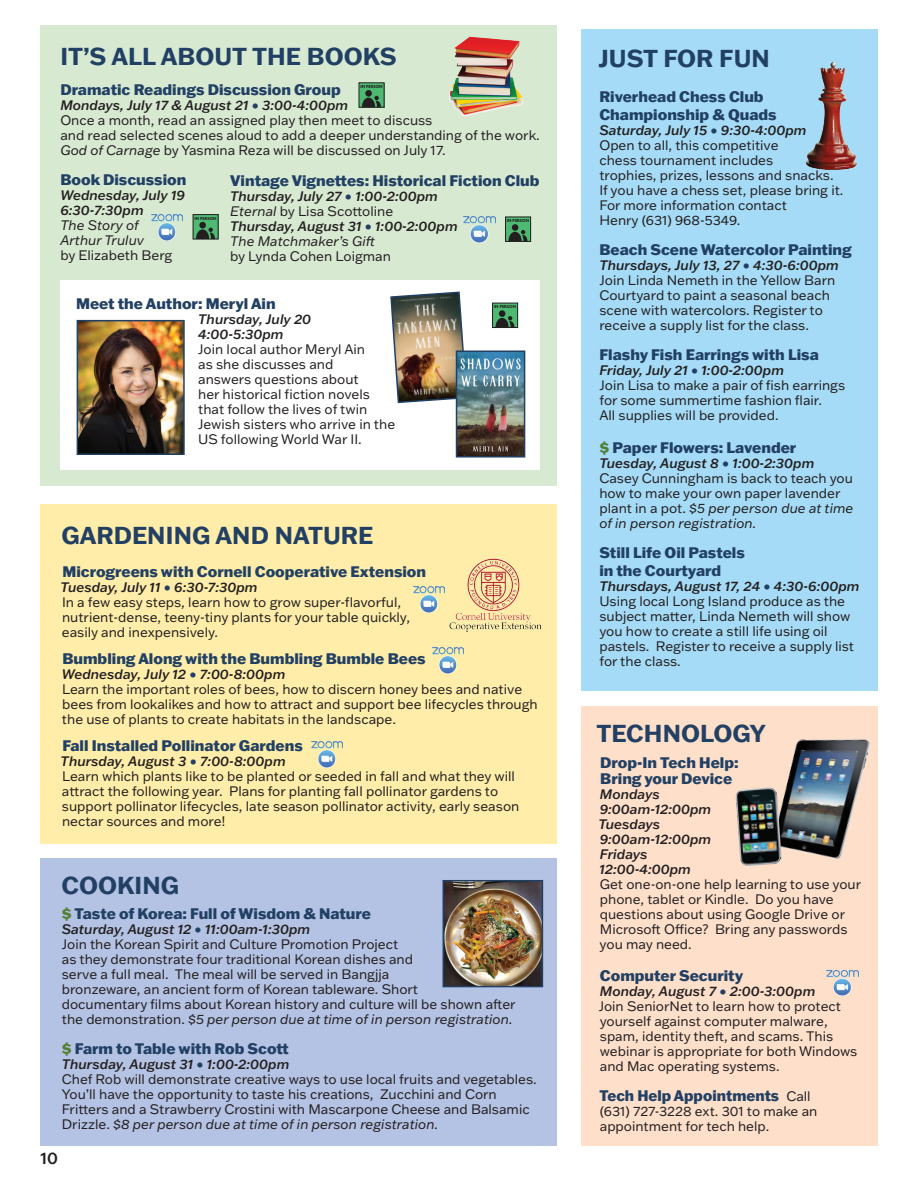
<style>
.page{position:relative;width:918px;height:1188px;background:#fff}
.page>*{position:absolute;margin:0;border:0;box-sizing:border-box;transform-origin:0 0}
.t1{font:700 24px "Franklin Gothic ATF";color:#214063}
.t2{font:500 16.5px "Franklin Gothic ATF";color:#231f20}
.t3{font:800 15px/18px "Franklin Gothic ATF";color:#214063}
.t4{font:13.5px/15px "Franklin Gothic ATF";color:#231f20}
.t5{font:italic 500 13.5px/15px "Franklin Gothic ATF";color:#231f20}
.t6{font:italic 13.5px/15px "Franklin Gothic ATF";color:#231f20}
.t7{font:700 4.65px "Agenda";color:#231f20}
.s1{font-weight:500;font-style:italic}
.s2{font-weight:500;font-style:italic;color:#214063}
.s3{font-style:italic}
.s4{color:#214063}
.s5{font-weight:400}
.s6{font-weight:400;font-style:normal}
.s7{color:#538035}
.s8{font-weight:400;font-size:13.5px;color:#231f20}
</style>
<div class="page">
<div style="left:40px;top:26px;width:517px;height:460px;background:#d8e9d2"></div>
<div style="left:60px;top:280px;width:480px;height:190px;background:#fff"></div>
<img style="left:80px;top:323px;width:102px;height:129px">
<div style="left:77px;top:320px;width:108px;height:135px;border:2px solid #214063"></div>
<img style="left:390px;top:291px;width:78px;height:113px">
<img style="left:459px;top:354px;width:63px;height:101px">
<div style="left:456px;top:351px;width:69px;height:107px;border:2px solid #214063"></div>
<img style="left:152px;top:214px;width:31px;height:26px">
<img style="left:464px;top:216px;width:31px;height:27px">
<div style="left:193px;top:215px;width:25px;height:24px;background:#4eba71"></div>
<div style="left:193px;top:214px;width:25px;height:25px;border:1px solid #231f20"></div>
<svg style="left:196px;top:222px;width:19px;height:17px"></svg>
<div style="left:506px;top:217px;width:25px;height:24px;background:#4eba71"></div>
<div style="left:505px;top:217px;width:26px;height:25px;border:1px solid #231f20"></div>
<svg style="left:509px;top:224px;width:18px;height:17px"></svg>
<div style="left:359px;top:83px;width:25px;height:24px;background:#4eba71"></div>
<div style="left:359px;top:82px;width:25px;height:26px;border:1px solid #231f20"></div>
<svg style="left:362px;top:90px;width:19px;height:17px"></svg>
<div style="left:493px;top:303px;width:25px;height:25px;background:#4eba71"></div>
<div style="left:492px;top:303px;width:26px;height:25px;border:1px solid #231f20"></div>
<svg style="left:496px;top:310px;width:19px;height:18px"></svg>
<div style="left:40px;top:504px;width:517px;height:339px;background:#ffeda9"></div>
<div style="left:40px;top:859px;width:517px;height:287px;background:#b4c2e3"></div>
<div style="left:581px;top:29px;width:297px;height:661px;background:#a5dbf6"></div>
<img style="left:449px;top:36px;width:74px;height:80px">
<img style="left:446px;top:883px;width:94px;height:101px">
<div style="left:443px;top:880px;width:100px;height:107px;border:2px solid #214063"></div>
<img style="left:449px;top:558px;width:93px;height:74px">
<div style="left:581px;top:707px;width:297px;height:439px;background:#fddfca"></div>
<img style="left:765px;top:739px;width:105px;height:120px">
<img style="left:735px;top:788px;width:47px;height:78px">
<img style="left:806px;top:62px;width:51px;height:108px">
<img style="left:827px;top:970px;width:31px;height:26px">
<img style="left:413px;top:586px;width:31px;height:27px">
<img style="left:433px;top:647px;width:31px;height:27px">
<img style="left:311px;top:741px;width:31px;height:27px">
<h1 class="t1" style="left:60px;top:40px;width:338px">IT’S ALL ABOUT THE BOOKS</h1>
<p class="t3" style="left:60px;top:80px;width:282px">Dramatic Readings Discussion Group</p>
<p class="t4" style="left:60px;top:97px;width:481px"><span class="s1">Mondays, July 17 &amp; August 21</span> <span class="s2">•</span> <span class="s1">3:00-4:00pm<br></span>Once a month, read an assigned play then meet to discuss<br>and read selected scenes aloud to add a deeper understanding of the work.<br><span class="s3">God of Carnage</span> by Yasmina Reza will be discussed on July 17.</p>
<p class="t3" style="left:60px;top:170px;width:128px">Book Discussion</p>
<p class="t5" style="left:60px;top:187px;width:126px">Wednesday, July 19<br>6:30-7:30pm</p>
<p class="t6" style="left:60px;top:217px;width:85px">The Story of<br>Arthur Truluv</p>
<p class="t4" style="left:60px;top:247px;width:114px">by Elizabeth Berg</p>
<p class="t7" style="left:360px;top:84px;width:24px">IN PERSON</p>
<p class="t3" style="left:230px;top:171px;width:311px">Vintage Vignettes: Historical Fiction Club</p>
<p class="t5" style="left:230px;top:188px;width:229px">Thursday, July 27 <span class="s4">•</span> 1:00-2:00pm<br><span class="s5">Eternal</span> <span class="s6">by Lisa Scottoline<br></span>Thursday, August 31 <span class="s4">•</span> 1:00-2:00pm<br><span class="s5">The Matchmaker’s Gift</span></p>
<p class="t4" style="left:230px;top:248px;width:162px">by Lynda Cohen Loigman</p>
<p class="t7" style="left:195px;top:216px;width:24px">IN PERSON</p>
<p class="t7" style="left:507px;top:218px;width:24px">IN PERSON</p>
<p class="t3" style="left:76px;top:294px;width:201px">Meet the Author: Meryl Ain</p>
<p class="t5" style="left:198px;top:311px;width:115px">Thursday, July 20<br>4:00-5:30pm</p>
<p class="t4" style="left:198px;top:341px;width:199px">Join local author Meryl Ain<br>as she discusses and<br>answers questions about<br>her historical fiction novels that follow the lives of twin<br>Jewish sisters who arrive in the<br>US following World War II.</p>
<p class="t7" style="left:494px;top:304px;width:24px">IN PERSON</p>
<h1 class="t1" style="left:61px;top:520px;width:314px">GARDENING AND NATURE</h1>
<p class="t3" style="left:62px;top:562px;width:365px">Microgreens with Cornell Cooperative Extension</p>
<p class="t4" style="left:61px;top:579px;width:351px"><span class="s1">Tuesday, July 11</span> <span class="s2">•</span> <span class="s1">6:30-7:30pm<br></span>In a few easy steps, learn how to grow super-flavorful, nutrient-dense, teeny-tiny plants for your table quickly, easily and inexpensively.</p>
<p class="t3" style="left:62px;top:649px;width:365px">Bumbling Along with the Bumbling Bumble Bees</p>
<p class="t4" style="left:62px;top:666px;width:478px"><span class="s1">Wednesday, July 12</span> <span class="s2">•</span> <span class="s1">7:00-8:00pm<br></span>Learn the important roles of bees, how to discern honey bees and native bees from lookalikes and how to attract and support bee lifecycles through the use of plants to create habitats in the landscape.</p>
<p class="t3" style="left:62px;top:736px;width:242px">Fall Installed Pollinator Gardens</p>
<p class="t4" style="left:61px;top:753px;width:460px"><span class="s1">Thursday, August 3</span> <span class="s2">•</span> <span class="s1">7:00-8:00pm<br></span>Learn which plants like to be planted or seeded in fall and what they will attract the following year. Plans for planting fall pollinator gardens to support pollinator lifecycles, late season pollinator activity, early season nectar sources and more!</p>
<h1 class="t1" style="left:62px;top:869px;width:119px">COOKING</h1>
<p class="t3" style="left:62px;top:904px;width:311px"><span class="s7">$</span> Taste of Korea: Full of Wisdom &amp; Nature</p>
<p class="t4" style="left:62px;top:922px;width:455px"><span class="s1">Saturday, August 12</span> <span class="s2">•</span> <span class="s1">11:00am-1:30pm<br></span>Join the Korean Spirit and Culture Promotion Project<br>as they demonstrate four traditional Korean dishes and<br>serve a full meal. The meal will be served in Bangjja<br>bronzeware, an ancient form of Korean tableware. Short<br>documentary films about Korean history and culture will be shown after the demonstration. <span class="s3">$5 per person due at time of in person registration.</span></p>
<p class="t3" style="left:62px;top:1039px;width:228px"><span class="s7">$</span> Farm to Table with Rob Scott</p>
<p class="t4" style="left:62px;top:1057px;width:476px"><span class="s1">Thursday, August 31</span> <span class="s2">•</span> <span class="s1">1:00-2:00pm<br></span>Chef Rob will demonstrate creative ways to use local fruits and vegetables.<br>You’ll have the opportunity to taste his creations, Zucchini and Corn Fritters and a Strawberry Crostini with Mascarpone Cheese and Balsamic Drizzle. <span class="s3">$8 per person due at time of in person registration.</span></p>
<p class="t2" style="left:40px;top:1147px;width:19px">10</p>
<h1 class="t1" style="left:599px;top:42px;width:173px">JUST FOR FUN</h1>
<p class="t3" style="left:599px;top:87px;width:179px">Riverhead Chess Club<br>Championship &amp; Quads</p>
<p class="t4" style="left:599px;top:122px;width:246px"><span class="s1">Saturday, July 15</span> <span class="s2">•</span> <span class="s1">9:30-4:00pm<br></span>Open to all, this competitive<br>chess tournament includes<br>trophies, prizes, lessons and snacks.<br>If you have a chess set, please bring it.<br>For more information contact<br>Henry (631) 968-5349.</p>
<p class="t3" style="left:599px;top:240px;width:254px">Beach Scene Watercolor Painting</p>
<p class="t4" style="left:599px;top:257px;width:241px"><span class="s1">Thursdays, July 13, 27</span> <span class="s2">•</span> <span class="s1">4:30-6:00pm </span>Join Linda Nemeth in the Yellow Barn Courtyard to paint a seasonal beach scene with watercolors. Register to receive a supply list for the class.</p>
<p class="t3" style="left:599px;top:345px;width:221px">Flashy Fish Earrings with Lisa</p>
<p class="t4" style="left:599px;top:362px;width:247px"><span class="s1">Friday, July 21</span> <span class="s2">•</span> <span class="s1">1:00-2:00pm<br></span>Join Lisa to make a pair of fish earrings for some summertime fashion flair.<br>All supplies will be provided.</p>
<p class="t3" style="left:599px;top:438px;width:198px"><span class="s7">$</span> Paper Flowers: Lavender</p>
<p class="t4" style="left:599px;top:455px;width:256px"><span class="s1">Tuesday, August 8</span> <span class="s2">•</span> <span class="s1">1:00-2:30pm </span>Casey Cunningham is back to teach you how to make your own paper lavender plant in a pot. <span class="s3">$5 per person due at time of in person registration.</span></p>
<p class="t3" style="left:599px;top:543px;width:147px">Still Life Oil Pastels in the Courtyard</p>
<p class="t4" style="left:599px;top:578px;width:262px"><span class="s1">Thursdays, August 17, 24</span> <span class="s2">•</span> <span class="s1">4:30-6:00pm </span>Using local Long Island produce as the subject matter, Linda Nemeth will show you how to create a still life using oil pastels. Register to receive a supply list for the class.</p>
<h1 class="t1" style="left:596px;top:717px;width:171px">TECHNOLOGY</h1>
<p class="t3" style="left:600px;top:754px;width:140px;line-height:16.5px">Drop-In Tech Help:<br>Bring your Device</p>
<p class="t5" style="left:598px;top:786px;width:114px">Mondays<br>9:00am-12:00pm<br>Tuesdays<br>9:00am-12:00pm<br>Fridays<br>12:00-4:00pm</p>
<p class="t4" style="left:600px;top:877px;width:263px">Get one-on-one help learning to use your phone, tablet or Kindle. Do you have questions about using Google Drive or Microsoft Office? Bring any passwords you may need.</p>
<p class="t3" style="left:600px;top:966px;width:145px">Computer Security</p>
<p class="t4" style="left:599px;top:983px;width:260px"><span class="s1">Monday, August 7</span> <span class="s2">•</span> <span class="s1">2:00-3:00pm<br></span>Join SeniorNet to learn how to protect yourself against computer malware, spam, identity theft, and scams. This webinar is appropriate for both Windows and Mac operating systems.</p>
<p class="t3" style="left:599px;top:1086px;width:213px">Tech Help Appointments <span class="s8">Call</span></p>
<p class="t4" style="left:600px;top:1103px;width:219px">(631) 727-3228 ext. 301 to make an appointment for tech help.</p>
</div>
